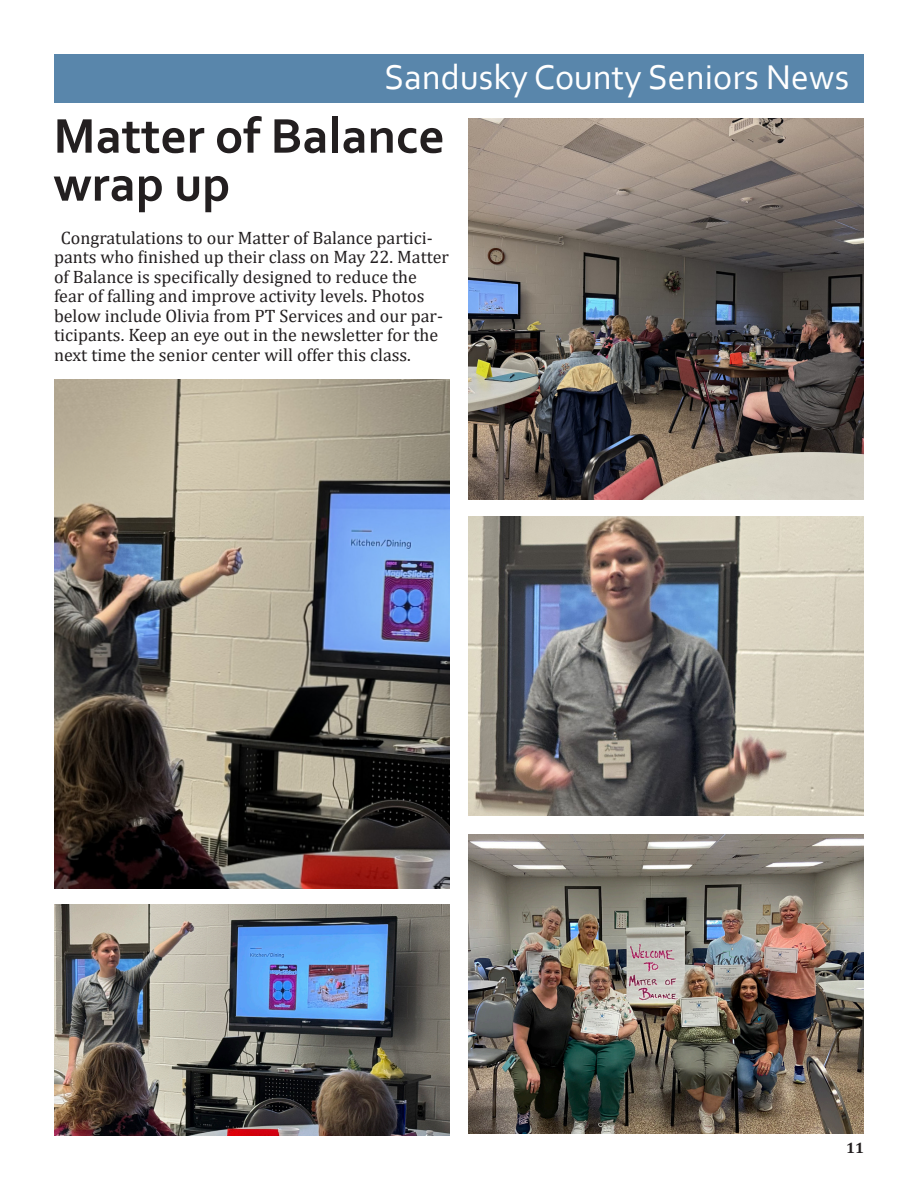
<style>
.page{position:relative;width:918px;height:1188px;background:#fff}
.page>*{position:absolute;margin:0;border:0;box-sizing:border-box;transform-origin:0 0}
.t1{font:700 51px/48px "Corbel";color:#231f20}
.t2{font:36px "Corbel";color:#fff}
.t3{font:18px/19.5px "Cambria";color:#231f20}
.t4{font:700 15px "Cambria";color:#231f20}
</style>
<div class="page">
<img style="left:468px;top:119px;width:396px;height:381px">
<img style="left:468px;top:516px;width:396px;height:300px">
<img style="left:468px;top:834px;width:396px;height:300px">
<img style="left:54px;top:380px;width:396px;height:508px">
<div style="left:54px;top:54px;width:810px;height:48px;background:#5986ab"></div>
<img style="left:54px;top:904px;width:396px;height:231px">
<p class="t2" style="left:384px;top:55px;width:466px">Sandusky County Seniors News</p>
<p class="t1" style="left:53px;top:111px;width:393px">Matter of Balance wrap up</p>
<p class="t3" style="left:54px;top:228px;width:396px;text-indent:7px">Congratulations to our Matter of Balance partici&shy;pants who finished up their class on May 22. Matter of Balance is specifically designed to reduce the fear of falling and improve activity levels. Photos below include Olivia from PT Services and our par&shy;ticipants. Keep an eye out in the newsletter for the next time the senior center will offer this class.</p>
<p class="t4" style="left:846px;top:1138px;width:19px">11</p>
</div>
